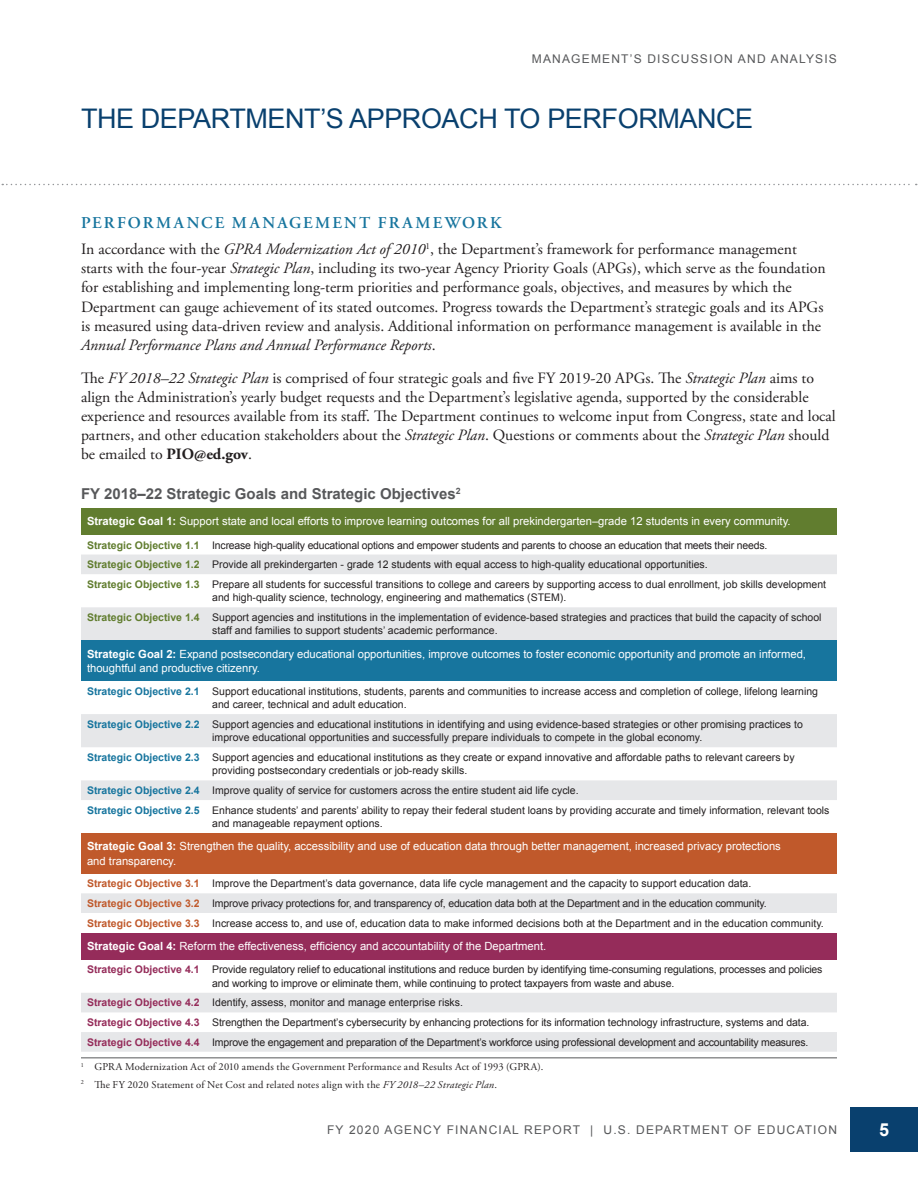
<style>
.page{position:relative;width:918px;height:1188px;background:#fff}
.page>*{position:absolute;margin:0;border:0;box-sizing:border-box;transform-origin:0 0}
.t1{font:27px "Arial";letter-spacing:-.015em;color:#09406e}
.t2{font:700 18px "Arial";color:#fff}
.t3{font:600 16.5px "Adobe Garamond Pro";letter-spacing:.13em;color:#17759e}
.t4{font:15.75px/19.2px "Adobe Garamond Pro";color:#231f20}
.t5{font:700 15px "Arial";color:#57585a}
.t6{font:12px "Arial";letter-spacing:.1em;color:#57585a}
.t7{font:11.25px/13.5px "Arial";color:#fff}
.t8{font:10.5px/13.5px "Arial";color:#231f20}
.t9{font:10.5px "Arial";letter-spacing:-.02em;color:#231f20}
.t10{font:10.5px/17.1px "Adobe Garamond Pro";letter-spacing:.015em;color:#231f20}
.t11{font:700 10.5px "Arial";color:#17759e}
.t12{font:700 10.5px "Arial";color:#617d2f}
.t13{font:700 10.5px "Arial";color:#952c5a}
.t14{font:700 10.5px "Arial";color:#c0592b}
.s1{font-style:italic}
.s2{font-weight:700}
</style>
<div class="page">
<div style="left:850px;top:1107px;width:68px;height:45px;background:#09406e"></div>
<svg style="left:2px;top:184px;width:915px;height:1px"></svg>
<hr style="left:81px;top:1058px;width:756px;height:1px;background:#57585a">
<div style="left:81px;top:508px;width:756px;height:27px;background:#617d2f"></div>
<svg style="left:81px;top:555px;width:756px;height:497px"></svg>
<div style="left:81px;top:640px;width:756px;height:41px;background:#17759e"></div>
<div style="left:81px;top:833px;width:756px;height:41px;background:#c0592b"></div>
<div style="left:81px;top:933px;width:756px;height:27px;background:#952c5a"></div>
<p class="t6" style="left:532px;top:51px;width:307px">MANAGEMENT’S DISCUSSION AND ANALYSIS</p>
<h1 class="t1" style="left:81px;top:100px;width:674px">THE DEPARTMENT’S APPROACH TO PERFORMANCE</h1>
<h2 class="t3" style="left:81px;top:213px;width:422px">PERFORMANCE MANAGEMENT FRAMEWORK</h2>
<p class="t4" style="left:81px;top:240px;width:746px">In accordance with the <span class="s1">GPRA Modernization Act of 2010</span><sup>1</sup>, the Department’s framework for performance management starts with the four-year <span class="s1">Strategic Plan</span>, including its two-year Agency Priority Goals (APGs), which serve as the foundation for establishing and implementing long-term priorities and performance goals, objectives, and measures by which the Department can gauge achievement of its stated outcomes. Progress towards the Department’s strategic goals and its APGs is measured using data-driven review and analysis. Additional information on performance management is available in the <span class="s1">Annual Performance Plans and Annual Performance Reports</span>.</p>
<p class="t4" style="left:81px;top:369px;width:756px">The <span class="s1">FY 2018–22 Strategic Plan</span> is comprised of four strategic goals and five FY 2019-20 APGs. The <span class="s1">Strategic Plan</span> aims to align the Administration’s yearly budget requests and the Department’s legislative agenda, supported by the considerable experience and resources available from its staff. The Department continues to welcome input from Congress, state and local partners, and other education stakeholders about the <span class="s1">Strategic Plan</span>. Questions or comments about the <span class="s1">Strategic Plan</span> should be emailed to <span class="s2">PIO@ed.gov</span>.</p>
<p class="t5" style="left:81px;top:484px;width:381px">FY 2018–22 Strategic Goals and Strategic Objectives<sup>2</sup></p>
<p class="t7" style="left:87px;top:515px;width:705px"><span class="s2">Strategic Goal 1:</span> Support state and local efforts to improve learning outcomes for all prekindergarten–grade 12 students in every community.</p>
<p class="t12" style="left:87px;top:538px;width:114px">Strategic Objective 1.1</p>
<p class="t9" style="left:212px;top:538px;width:557px">Increase high-quality educational options and empower students and parents to choose an education that meets their needs.</p>
<p class="t12" style="left:87px;top:558px;width:114px">Strategic Objective 1.2</p>
<p class="t8" style="left:212px;top:558px;width:497px">Provide all prekindergarten - grade 12 students with equal access to high-quality educational opportunities.</p>
<p class="t12" style="left:87px;top:577px;width:114px">Strategic Objective 1.3</p>
<p class="t8" style="left:212px;top:578px;width:615px">Prepare all students for successful transitions to college and careers by supporting access to dual enrollment, job skills development and high-quality science, technology, engineering and mathematics (STEM).</p>
<p class="t12" style="left:87px;top:610px;width:114px">Strategic Objective 1.4</p>
<p class="t8" style="left:212px;top:611px;width:611px">Support agencies and institutions in the implementation of evidence-based strategies and practices that build the capacity of school staff and families to support students’ academic performance.</p>
<p class="t7" style="left:87px;top:647px;width:721px"><span class="s2">Strategic Goal 2:</span> Expand postsecondary educational opportunities, improve outcomes to foster economic opportunity and promote an informed, thoughtful and productive citizenry.</p>
<p class="t11" style="left:87px;top:684px;width:114px">Strategic Objective 2.1</p>
<p class="t8" style="left:212px;top:684px;width:607px">Support educational institutions, students, parents and communities to increase access and completion of college, lifelong learning and career, technical and adult education.</p>
<p class="t11" style="left:87px;top:717px;width:114px">Strategic Objective 2.2</p>
<p class="t8" style="left:212px;top:717px;width:592px">Support agencies and educational institutions in identifying and using evidence-based strategies or other promising practices to improve educational opportunities and successfully prepare individuals to compete in the global economy.</p>
<p class="t11" style="left:87px;top:750px;width:114px">Strategic Objective 2.3</p>
<p class="t8" style="left:212px;top:751px;width:584px">Support agencies and educational institutions as they create or expand innovative and affordable paths to relevant careers by providing postsecondary credentials or job-ready skills.</p>
<p class="t11" style="left:87px;top:783px;width:114px">Strategic Objective 2.4</p>
<p class="t8" style="left:212px;top:784px;width:368px">Improve quality of service for customers across the entire student aid life cycle.</p>
<p class="t11" style="left:87px;top:803px;width:114px">Strategic Objective 2.5</p>
<p class="t8" style="left:212px;top:803px;width:619px">Enhance students’ and parents’ ability to repay their federal student loans by providing accurate and timely information, relevant tools and manageable repayment options.</p>
<p class="t7" style="left:87px;top:839px;width:695px;line-height:14.2px"><span class="s2">Strategic Goal 3:</span> Strengthen the quality, accessibility and use of education data through better management, increased privacy protections and transparency.</p>
<p class="t14" style="left:87px;top:877px;width:114px">Strategic Objective 3.1</p>
<p class="t8" style="left:212px;top:877px;width:541px">Improve the Department’s data governance, data life cycle management and the capacity to support education data.</p>
<p class="t14" style="left:87px;top:896px;width:114px">Strategic Objective 3.2</p>
<p class="t9" style="left:212px;top:896px;width:556px">Improve privacy protections for, and transparency of, education data both at the Department and in the education community.</p>
<p class="t14" style="left:87px;top:916px;width:114px">Strategic Objective 3.3</p>
<p class="t8" style="left:212px;top:916px;width:613px">Increase access to, and use of, education data to make informed decisions both at the Department and in the education community.</p>
<p class="t7" style="left:87px;top:940px;width:461px"><span class="s2">Strategic Goal 4:</span> Reform the effectiveness, efficiency and accountability of the Department.</p>
<p class="t13" style="left:87px;top:963px;width:114px">Strategic Objective 4.1</p>
<p class="t8" style="left:212px;top:963px;width:612px">Provide regulatory relief to educational institutions and reduce burden by identifying time-consuming regulations, processes and policies and working to improve or eliminate them, while continuing to protect taxpayers from waste and abuse.</p>
<p class="t13" style="left:87px;top:996px;width:114px">Strategic Objective 4.2</p>
<p class="t8" style="left:212px;top:996px;width:252px">Identify, assess, monitor and manage enterprise risks.</p>
<p class="t13" style="left:87px;top:1015px;width:114px">Strategic Objective 4.3</p>
<p class="t8" style="left:212px;top:1016px;width:599px">Strengthen the Department’s cybersecurity by enhancing protections for its information technology infrastructure, systems and data.</p>
<p class="t13" style="left:87px;top:1035px;width:114px">Strategic Objective 4.4</p>
<p class="t9" style="left:212px;top:1035px;width:598px">Improve the engagement and preparation of the Department’s workforce using professional development and accountability measures.</p>
<p class="t10" style="left:81px;top:1059px;width:464px"><sup>1</sup> GPRA Modernization Act of 2010 amends the Government Performance and Results Act of 1993 (GPRA).<br><sup>2</sup> The FY 2020 Statement of Net Cost and related notes align with the <span class="s1">FY 2018–22 Strategic Plan</span>.</p>
<p class="t6" style="left:327px;top:1122px;width:511px">FY 2020 AGENCY FINANCIAL REPORT | U.S. DEPARTMENT OF EDUCATION</p>
<h2 class="t2" style="left:879px;top:1118px;width:12px">5</h2>
</div>
